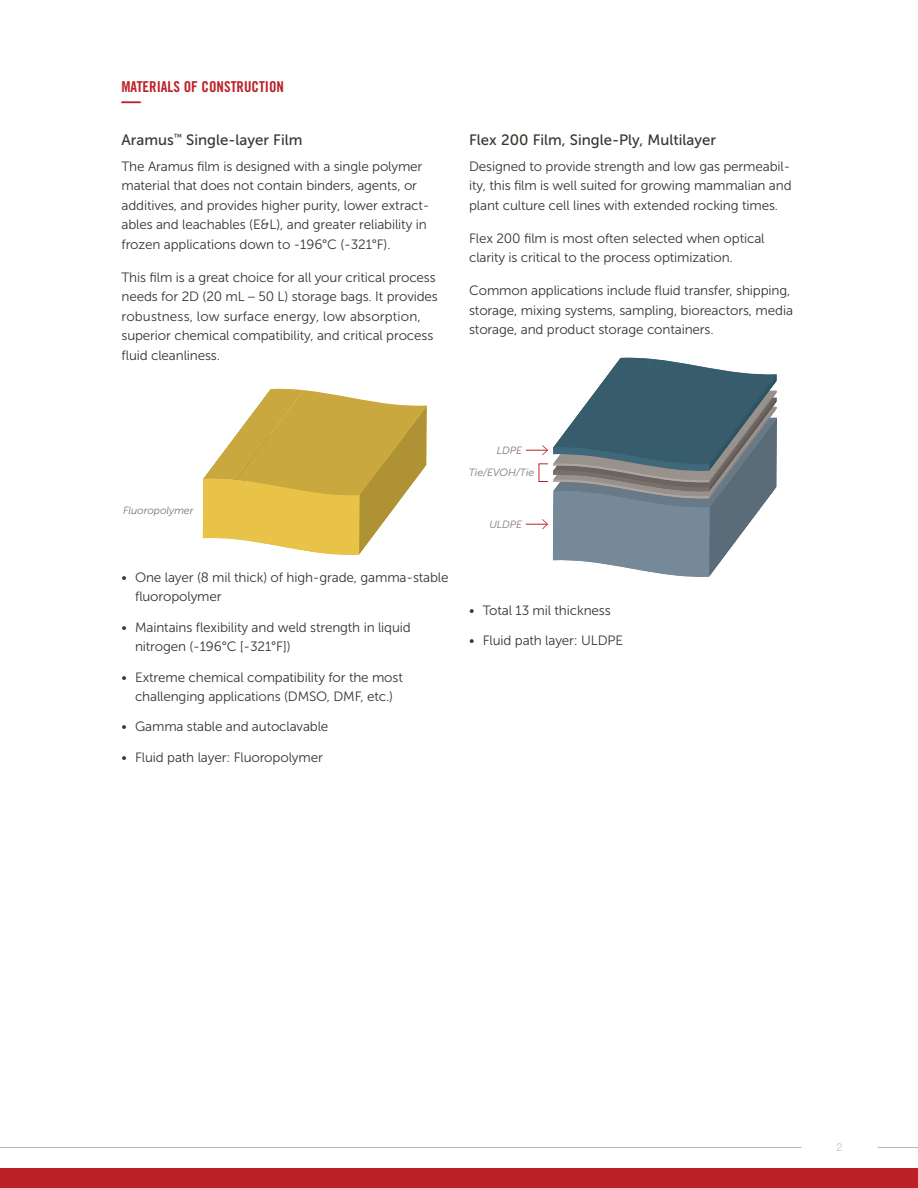
<style>
.page{position:relative;width:918px;height:1188px;background:#fff}
.page>*{position:absolute;margin:0;border:0;box-sizing:border-box;transform-origin:0 0}
.t1{font:700 expanded 20.25px "Trade Gothic LT Std";color:#bb2127;scale:.96 1}
.t2{font:15px "Museo Sans 500";color:#38352f}
.t3{font:15px "Trade Gothic LT Std Bd Cn 20";color:#bb2127}
.t4{font:13.5px/19.5px "Museo Sans 300";letter-spacing:-.01em;color:#38352f}
.t5{font:italic 10.5px "Museo Sans 300";letter-spacing:-.005em;color:#7e7672}
.t6{font:300 10.5px "Trade Gothic LT Std";color:#c0b5ae}
</style>
<div class="page">
<div style="left:0;top:1168px;width:918px;height:20px;background:#bb2127"></div>
<hr style="left:878px;top:1147px;width:40px;height:1px;background:#c0b5ae">
<hr style="left:0;top:1147px;width:802px;height:1px;background:#c0b5ae">
<svg style="left:203px;top:388px;width:224px;height:167px"></svg>
<svg style="left:525px;top:357px;width:252px;height:220px"></svg>
<p class="t3" style="left:122px;top:77px;width:164px">MATERIALS OF CONSTRUCTION</p>
<h1 class="t1" style="left:122px;top:88px;width:22px">—</h1>
<p class="t2" style="left:122px;top:131px;width:183px">Aramus<sup>™</sup> Single-layer Film</p>
<p class="t4" style="left:122px;top:157px;width:310px">The Aramus film is designed with a single polymer material that does not contain binders, agents, or additives, and provides higher purity, lower extract&shy;ables and leachables (E&amp;L), and greater reliability in frozen applications down to -196°C (-321°F).</p>
<p class="t4" style="left:122px;top:268px;width:318px">This film is a great choice for all your critical process needs for 2D (20 mL – 50 L) storage bags. It provides robustness, low surface energy, low absorption, superior chemical compatibility, and critical process fluid cleanliness.</p>
<p class="t2" style="left:469px;top:131px;width:248px">Flex 200 Film, Single-Ply, Multilayer</p>
<p class="t4" style="left:469px;top:157px;width:324px;text-align:justify">Designed to provide strength and low gas permeabil&shy;ity, this film is well suited for growing mammalian and plant culture cell lines with extended rocking times.</p>
<p class="t4" style="left:469px;top:229px;width:297px">Flex 200 film is most often selected when optical clarity is critical to the process optimization.</p>
<p class="t4" style="left:469px;top:281px;width:325px">Common applications include fluid transfer, shipping, storage, mixing systems, sampling, bioreactors, media storage, and product storage containers.</p>
<p class="t5" style="left:123px;top:505px;width:72px">Fluoropolymer</p>
<p class="t4" style="left:135px;top:568px;width:315px;text-indent:-14px">• One layer (8 mil thick) of high-grade, gamma-stable fluoropolymer</p>
<p class="t4" style="left:135px;top:617px;width:277px;text-indent:-14px">• Maintains flexibility and weld strength in liquid nitrogen (-196°C [-321°F])</p>
<p class="t4" style="left:122px;top:667px;width:283px;text-align:center">• Extreme chemical compatibility for the most challenging applications (DMSO, DMF, etc.)</p>
<p class="t4" style="left:122px;top:717px;width:208px">• Gamma stable and autoclavable</p>
<p class="t4" style="left:122px;top:747px;width:203px">• Fluid path layer: Fluoropolymer</p>
<p class="t5" style="left:497px;top:445px;width:27px">LDPE</p>
<p class="t5" style="left:469px;top:467px;width:67px">Tie/EVOH/Tie</p>
<p class="t5" style="left:489px;top:518px;width:34px">ULDPE</p>
<p class="t4" style="left:469px;top:601px;width:143px">• Total 13 mil thickness</p>
<p class="t4" style="left:469px;top:631px;width:156px">• Fluid path layer: ULDPE</p>
<p class="t6" style="left:837px;top:1141px;width:7px">2</p>
</div>
